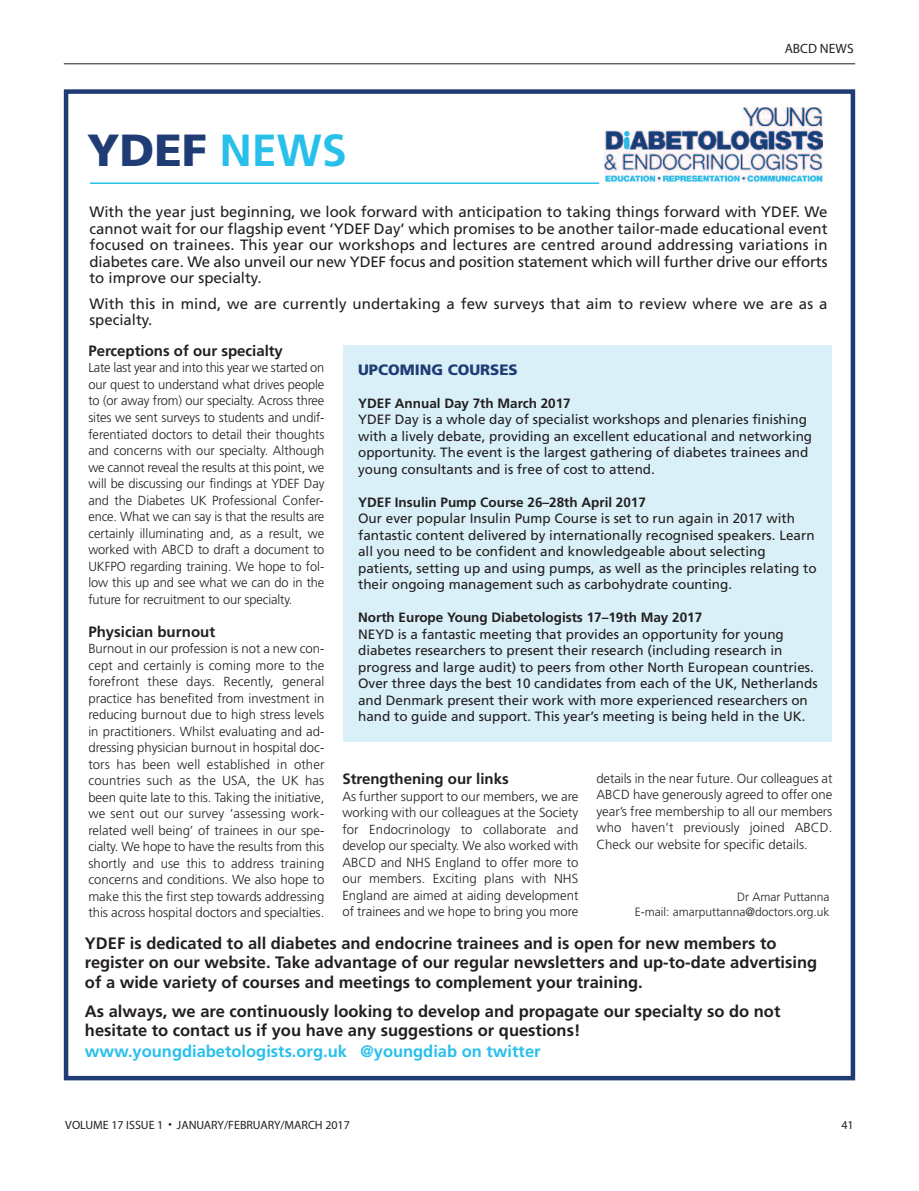
<style>
.page{position:relative;width:919px;height:1191px;background:#fff}
.page>*{position:absolute;margin:0;border:0;box-sizing:border-box;transform-origin:0 0}
.t1{font:900 45px "Frutiger";color:#1f3c75}
.t2{font:700 16.5px/19.8px "Frutiger";color:#231f20}
.t3{font:700 16.5px "Frutiger";color:#28c0eb}
.t4{font:15px/16.5px "Frutiger";letter-spacing:.01em;color:#231f20;text-align:justify}
.t5{font:700 15px "Frutiger";color:#231f20}
.t6{font:900 15px "Frutiger";color:#1f3c75}
.t7{font:13.5px/16.5px "Frutiger";color:#231f20}
.t8{font:700 13.5px "Frutiger";color:#231f20}
.t9{font:13.5px "Myriad Pro";color:#231f20}
.t10{font:300 13.2px/16.5px "Frutiger";color:#231f20;text-align:justify}
.t11{font:300 12px/14.4px "Frutiger";color:#231f20;text-align:right}
.t12{font:12px "Myriad Pro";color:#231f20}
.s1{font-weight:700;color:#28c0eb}
</style>
<div class="page">
<hr style="left:64px;top:64px;width:791px;height:1px;background:#231f20">
<div style="left:64px;top:89px;width:791px;height:991px;border:4px solid #1f3c75"></div>
<img style="left:604px;top:107px;width:218px;height:75px">
<hr style="left:90px;top:182px;width:509px;height:2px;background:#28c0eb">
<div style="left:343px;top:345px;width:488px;height:396px;background:#d9f0f9"></div>
<h1 class="t1" style="left:87px;top:132px;width:261px">YDEF <span class="s1">NEWS</span></h1>
<p class="t9" style="left:784px;top:44px;width:70px">ABCD NEWS</p>
<p class="t4" style="left:89px;top:205px;width:739px">With the year just beginning, we look forward with anticipation to taking things forward with YDEF. We cannot wait for our flagship event ‘YDEF Day’ which promises to be another tailor-made educational event focused on trainees. This year our workshops and lectures are centred around addressing variations in diabetes care. We also unveil our new YDEF focus and position statement which will further drive our efforts to improve our specialty.</p>
<p class="t4" style="left:89px;top:296px;width:739px">With this in mind, we are currently undertaking a few surveys that aim to review where we are as a specialty.</p>
<p class="t5" style="left:88px;top:345px;width:196px">Perceptions of our specialty</p>
<p class="t10" style="left:88px;top:361px;width:237px">Late last year and into this year we started on our quest to understand what drives people to (or away from) our specialty. Across three sites we sent surveys to students and undif&shy;ferentiated doctors to detail their thoughts and concerns with our specialty. Although we cannot reveal the results at this point, we will be discussing our findings at YDEF Day and the Diabetes UK Professional Confer&shy;ence. What we can say is that the results are certainly illuminating and, as a result, we worked with ABCD to draft a document to UKFPO regarding training. We hope to fol&shy;low this up and see what we can do in the future for recruitment to our specialty.</p>
<p class="t5" style="left:88px;top:625px;width:128px">Physician burnout</p>
<p class="t10" style="left:88px;top:641px;width:237px">Burnout in our profession is not a new con&shy;cept and certainly is coming more to the forefront these days. Recently, general practice has benefited from investment in reducing burnout due to high stress levels in practitioners. Whilst evaluating and ad&shy;dressing physician burnout in hospital doc&shy;tors has been well established in other countries such as the USA, the UK has been quite late to this. Taking the initiative, we sent out our survey ‘assessing work&shy;related well being’ of trainees in our spe&shy;cialty. We hope to have the results from this shortly and use this to address training concerns and conditions. We also hope to make this the first step towards addressing this across hospital doctors and specialties.</p>
<p class="t6" style="left:358px;top:363px;width:161px">UPCOMING COURSES</p>
<p class="t8" style="left:358px;top:397px;width:214px">YDEF Annual Day 7th March 2017</p>
<p class="t7" style="left:358px;top:412px;width:455px">YDEF Day is a whole day of specialist workshops and plenaries finishing with a lively debate, providing an excellent educational and networking opportunity. The event is the largest gathering of diabetes trainees and young consultants and is free of cost to attend.</p>
<p class="t8" style="left:358px;top:496px;width:289px">YDEF Insulin Pump Course 26–28th April 2017</p>
<p class="t7" style="left:358px;top:511px;width:460px">Our ever popular Insulin Pump Course is set to run again in 2017 with fantastic content delivered by internationally recognised speakers. Learn all you need to be confident and knowledgeable about selecting patients, setting up and using pumps, as well as the principles relating to their ongoing management such as carbohydrate counting.</p>
<p class="t8" style="left:358px;top:612px;width:345px">North Europe Young Diabetologists 17–19th May 2017</p>
<p class="t7" style="left:358px;top:627px;width:461px">NEYD is a fantastic meeting that provides an opportunity for young diabetes researchers to present their research (including research in progress and large audit) to peers from other North European countries.<br>Over three days the best 10 candidates from each of the UK, Netherlands and Denmark present their work with more experienced researchers on hand to guide and support. This year’s meeting is being held in the UK.</p>
<p class="t5" style="left:342px;top:773px;width:168px">Strengthening our links</p>
<p class="t10" style="left:342px;top:789px;width:237px">As further support to our members, we are working with our colleagues at the Society for Endocrinology to collaborate and develop our specialty. We also worked with ABCD and NHS England to offer more to our members. Exciting plans with NHS England are aimed at aiding development of trainees and we hope to bring you more</p>
<p class="t10" style="left:596px;top:771px;width:237px">details in the near future. Our colleagues at ABCD have generously agreed to offer one year’s free membership to all our members who haven’t previously joined ABCD.<br>Check our website for specific details.</p>
<p class="t11" style="left:634px;top:891px;width:196px">Dr Amar Puttanna<br>E-mail: amarputtanna@doctors.org.uk</p>
<p class="t2" style="left:85px;top:934px;width:733px">YDEF is dedicated to all diabetes and endocrine trainees and is open for new members to register on our website. Take advantage of our regular newsletters and up-to-date advertising of a wide variety of courses and meetings to complement your training.</p>
<p class="t2" style="left:85px;top:1002px;width:697px">As always, we are continuously looking to develop and propagate our specialty so do not hesitate to contact us if you have any suggestions or questions!</p>
<p class="t3" style="left:85px;top:1045px;width:457px">www.youngdiabetologists.org.uk @youngdiab on twitter</p>
<p class="t12" style="left:65px;top:1120px;width:286px">VOLUME 17 ISSUE 1 ● JANUARY/FEBRUARY/MARCH 2017</p>
<p class="t12" style="left:841px;top:1120px;width:14px">41</p>
</div>
